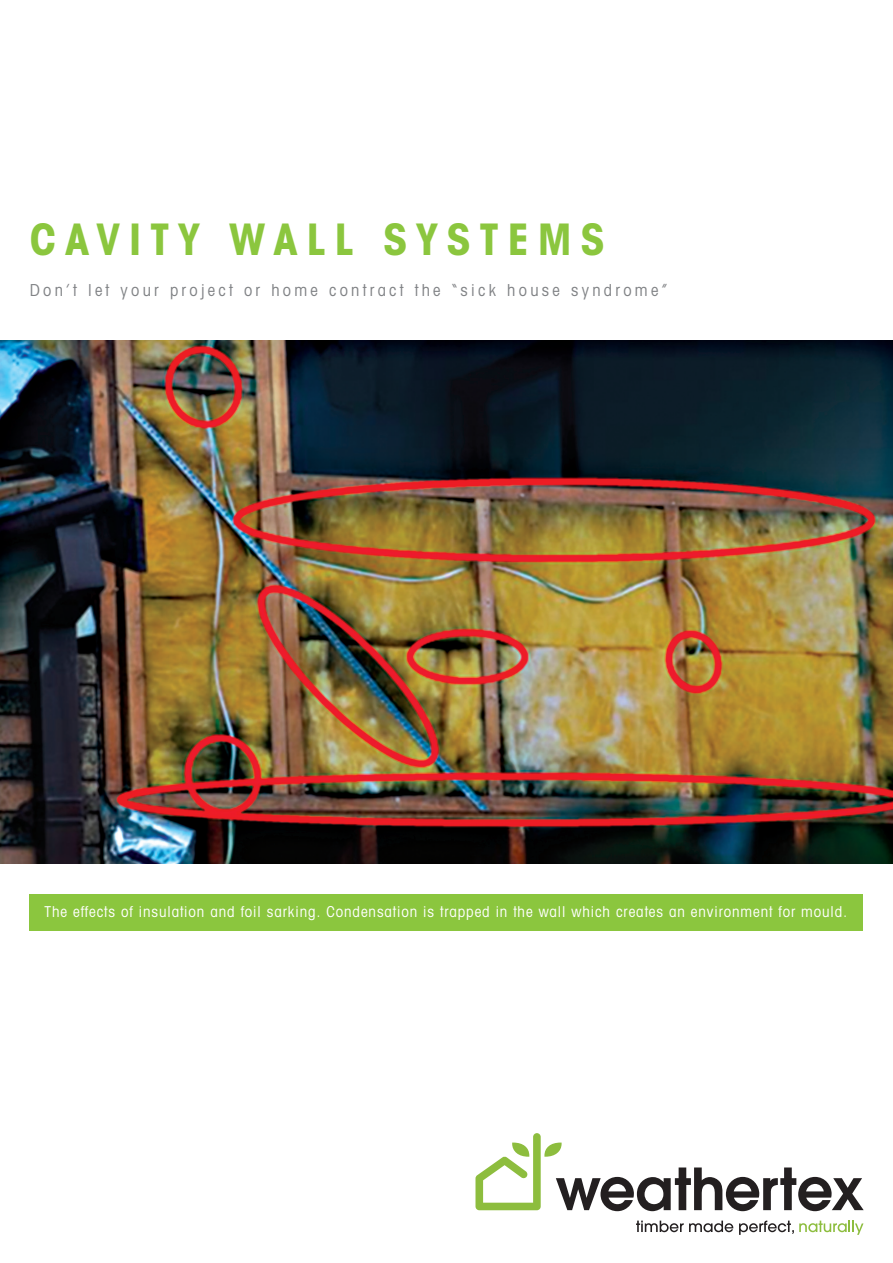
<style>
.page{position:relative;width:893px;height:1263px;background:#fff}
.page>*{position:absolute;margin:0;border:0;box-sizing:border-box;transform-origin:0 0}
.t1{font:700 condensed 43.5px "Avant Garde";letter-spacing:.2em;color:#8bc63e}
.t2{font:condensed 16.5px "Avant Garde";letter-spacing:.2em;color:#808285}
.t3{font:condensed 15px "Avant Garde";letter-spacing:.06em;color:#fff}
</style>
<div class="page">
<img style="left:0;top:340px;width:893px;height:523px">
<div style="left:30px;top:893px;width:833px;height:37px;background:#8bc63e"></div>
<svg style="left:636px;top:1220px;width:97px;height:12px"></svg>
<svg style="left:739px;top:1220px;width:124px;height:15px"></svg>
<svg style="left:475px;top:1133px;width:389px;height:78px"></svg>
<h1 class="t1" style="left:30px;top:211px;width:576px">CAVITY WALL SYSTEMS</h1>
<p class="t2" style="left:30px;top:280px;width:639px">Don’t let your project or home contract the “sick house syndrome”</p>
<p class="t3" style="left:45px;top:902px;width:804px">The effects of insulation and foil sarking. Condensation is trapped in the wall which creates an environment for mould.</p>
</div>
